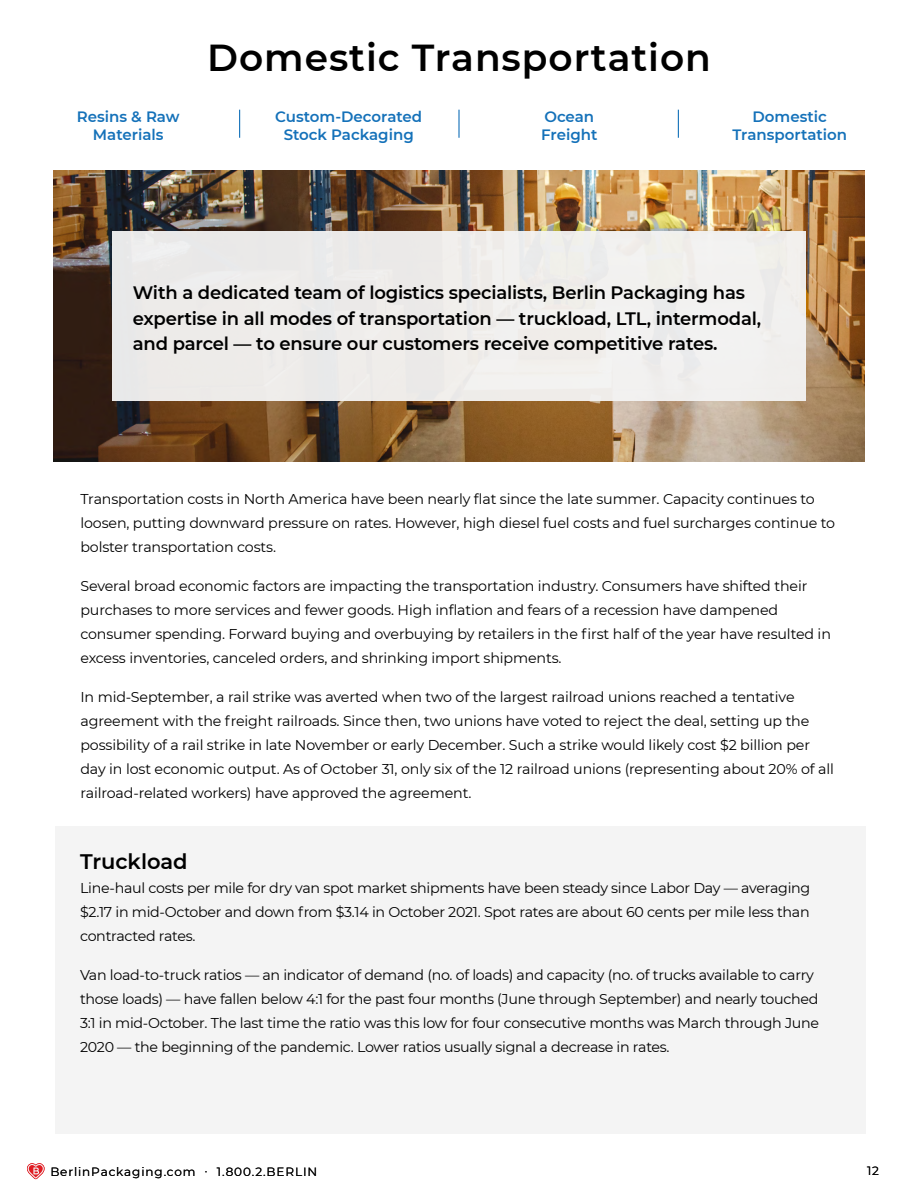
<style>
.page{position:relative;width:918px;height:1188px;background:#fff}
.page>*{position:absolute;margin:0;border:0;box-sizing:border-box;transform-origin:0 0}
.t1{font:600 37.5px "Montserrat";letter-spacing:.025em;color:#000}
.t2{font:600 21px "Montserrat";color:#000}
.t3{font:600 18px/25.5px "Montserrat";letter-spacing:-.01em;color:#000}
.t4{font:600 15px/18px "Montserrat";color:#1471b9;text-align:center}
.t5{font:14.25px/24px "Montserrat";letter-spacing:-.01em;color:#000}
.t6{font:12px "Montserrat";letter-spacing:.075em;color:#000}
</style>
<div class="page">
<svg style="left:27px;top:1163px;width:18px;height:16px"></svg>
<svg style="left:678px;top:110px;width:1px;height:28px"></svg>
<hr style="left:458px;top:110px;width:2px;height:28px;background:#1471b9">
<svg style="left:239px;top:110px;width:1px;height:28px"></svg>
<img style="left:54px;top:170px;width:810px;height:292px">
<div style="left:112px;top:231px;width:694px;height:170px;background:#efecea"></div>
<div style="left:55px;top:827px;width:810px;height:307px;background:#f4f4f4"></div>
<h1 class="t1" style="left:207px;top:31px;width:505px">Domestic Transportation</h1>
<p class="t4" style="left:77px;top:107px;width:104px">Resins &amp; Raw<br>Materials</p>
<p class="t4" style="left:275px;top:107px;width:148px">Custom-Decorated<br>Stock Packaging</p>
<p class="t4" style="left:541px;top:107px;width:58px;text-align:left">Ocean<br>Freight</p>
<p class="t4" style="left:732px;top:107px;width:116px">Domestic<br>Transportation</p>
<p class="t3" style="left:133px;top:279px;width:630px">With a dedicated team of logistics specialists, Berlin Packaging has expertise in all modes of transportation — truckload, LTL, intermodal, and parcel — to ensure our customers receive competitive rates.</p>
<p class="t5" style="left:80px;top:486px;width:756px">Transportation costs in North America have been nearly flat since the late summer. Capacity continues to loosen, putting downward pressure on rates. However, high diesel fuel costs and fuel surcharges continue to bolster transportation costs.</p>
<p class="t5" style="left:80px;top:573px;width:752px">Several broad economic factors are impacting the transportation industry. Consumers have shifted their purchases to more services and fewer goods. High inflation and fears of a recession have dampened consumer spending. Forward buying and overbuying by retailers in the first half of the year have resulted in excess inventories, canceled orders, and shrinking import shipments.</p>
<p class="t5" style="left:80px;top:684px;width:755px">In mid-September, a rail strike was averted when two of the largest railroad unions reached a tentative agreement with the freight railroads. Since then, two unions have voted to reject the deal, setting up the possibility of a rail strike in late November or early December. Such a strike would likely cost $2 billion per day in lost economic output. As of October 31, only six of the 12 railroad unions (representing about 20% of all railroad-related workers) have approved the agreement.</p>
<h2 class="t2" style="left:80px;top:847px;width:109px">Truckload</h2>
<p class="t5" style="left:80px;top:876px;width:732px;text-align:justify">Line-haul costs per mile for dry van spot market shipments have been steady since Labor Day — averaging $2.17 in mid-October and down from $3.14 in October 2021. Spot rates are about 60 cents per mile less than contracted rates.</p>
<p class="t5" style="left:80px;top:963px;width:741px">Van load-to-truck ratios — an indicator of demand (no. of loads) and capacity (no. of trucks available to carry those loads) — have fallen below 4:1 for the past four months (June through September) and nearly touched 3:1 in mid-October. The last time the ratio was this low for four consecutive months was March through June 2020 — the beginning of the pandemic. Lower ratios usually signal a decrease in rates.</p>
<p class="t6" style="left:50px;top:1163px;width:268px">BerlinPackaging.com · 1.800.2.BERLIN</p>
<p class="t6" style="left:867px;top:1163px;width:14px">12</p>
</div>
